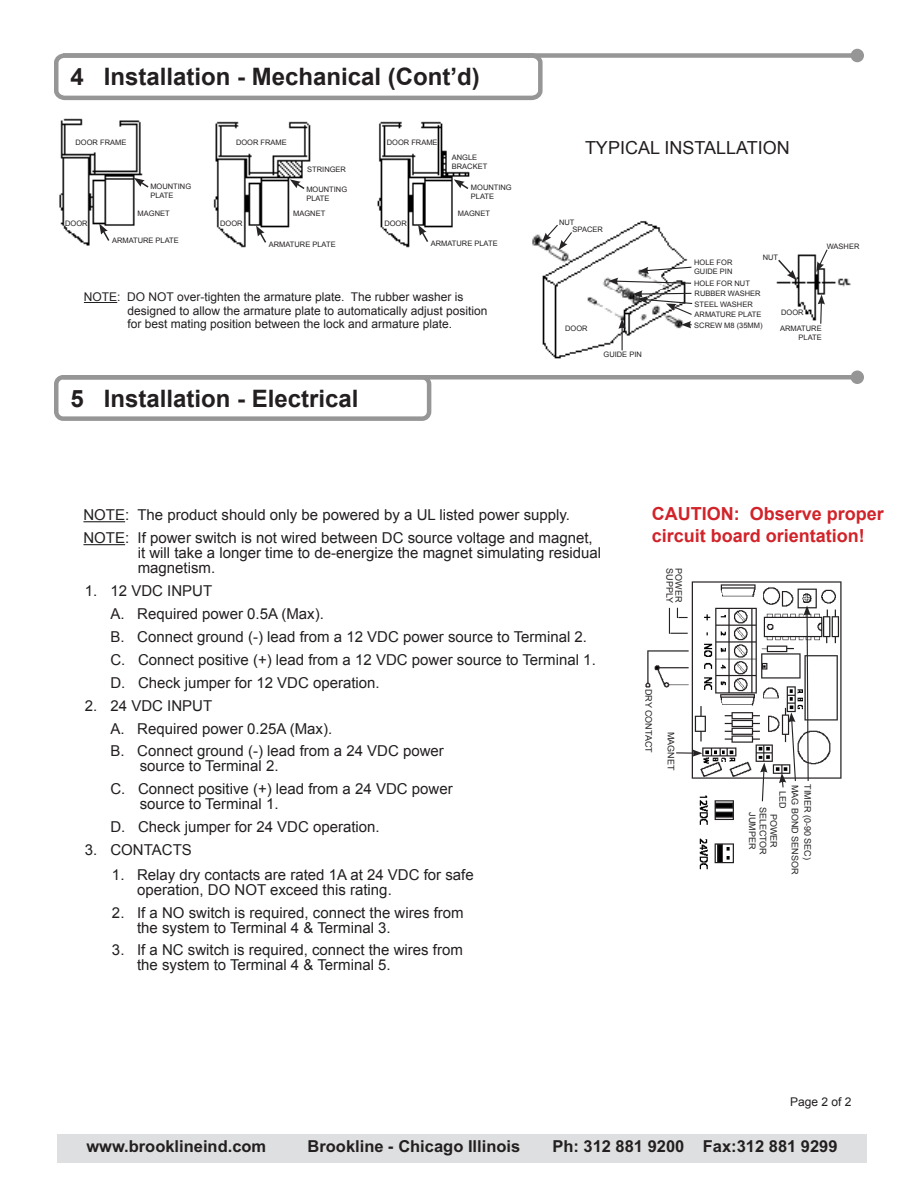
<style>
.page{position:relative;width:918px;height:1188px;background:#fff}
.page>*{position:absolute;margin:0;border:0;box-sizing:border-box;transform-origin:0 0}
.t1{font:700 24px "Arial";color:#231f20}
.t2{font:700 18px/21.6px "Arial";color:#d1232a}
.t3{font:18px "Arial";color:#231f20}
.t4{font:700 16.5px "Arial";color:#231f20}
.t5{font:15px/23px "Arial";color:#231f20}
.t6{font:12px/13.5px "Arial";color:#231f20}
.t7{font:9px/10.8px "Arial";color:#231f20;text-align:center}
.t8{font:7.5px/9px "Arial";color:#231f20}
</style>
<div class="page">
<img style="left:645px;top:581px;width:197px;height:289px">
<hr style="left:83px;top:521px;width:42px;height:1px;background:#231f20">
<hr style="left:83px;top:544px;width:42px;height:1px;background:#231f20">
<div style="left:54px;top:375px;width:377px;height:46px;border:4px solid #969696;border-radius:7px"></div>
<svg style="left:63px;top:370px;width:801px;height:14px"></svg>
<svg style="left:54px;top:49px;width:810px;height:52px"></svg>
<svg style="left:803px;top:606px;width:8px;height:176px"></svg>
<svg style="left:779px;top:712px;width:18px;height:77px"></svg>
<svg style="left:760px;top:763px;width:7px;height:39px"></svg>
<svg style="left:676px;top:749px;width:26px;height:8px"></svg>
<svg style="left:669px;top:608px;width:19px;height:26px"></svg>
<img style="left:59px;top:118px;width:792px;height:241px">
<svg style="left:290px;top:179px;width:16px;height:12px"></svg>
<svg style="left:99px;top:224px;width:12px;height:19px"></svg>
<svg style="left:454px;top:179px;width:16px;height:12px"></svg>
<svg style="left:777px;top:258px;width:20px;height:22px"></svg>
<svg style="left:542px;top:223px;width:31px;height:27px"></svg>
<svg style="left:256px;top:225px;width:12px;height:19px"></svg>
<svg style="left:418px;top:225px;width:12px;height:19px"></svg>
<svg style="left:134px;top:178px;width:16px;height:11px"></svg>
<svg style="left:608px;top:266px;width:85px;height:84px"></svg>
<svg style="left:818px;top:294px;width:7px;height:31px"></svg>
<svg style="left:816px;top:248px;width:13px;height:24px"></svg>
<hr style="left:84px;top:302px;width:33px;height:1px;background:#231f20">
<div style="left:57px;top:1134px;width:810px;height:28px;background:#dedfe0"></div>
<h1 class="t1" style="left:70px;top:61px;width:411px">4 Installation - Mechanical (Cont’d)</h1>
<p class="t8" style="left:76px;top:138px;width:52px">DOOR FRAME</p>
<p class="t8" style="left:236px;top:138px;width:52px">DOOR FRAME</p>
<p class="t8" style="left:387px;top:138px;width:52px">DOOR FRAME</p>
<p class="t8" style="left:307px;top:165px;width:40px">STRINGER</p>
<p class="t8" style="left:452px;top:153px;width:37px">ANGLE<br>BRACKET</p>
<p class="t8" style="left:150px;top:182px;width:42px">MOUNTING<br>PLATE</p>
<p class="t8" style="left:306px;top:185px;width:42px">MOUNTING<br>PLATE</p>
<p class="t8" style="left:471px;top:183px;width:42px">MOUNTING<br>PLATE</p>
<p class="t8" style="left:138px;top:209px;width:34px">MAGNET</p>
<p class="t8" style="left:293px;top:209px;width:34px">MAGNET</p>
<p class="t8" style="left:458px;top:209px;width:34px">MAGNET</p>
<p class="t8" style="left:65px;top:219px;width:24px">DOOR</p>
<p class="t8" style="left:220px;top:219px;width:24px">DOOR</p>
<p class="t8" style="left:384px;top:219px;width:24px">DOOR</p>
<p class="t8" style="left:112px;top:236px;width:68px">ARMATURE PLATE</p>
<p class="t8" style="left:269px;top:240px;width:68px">ARMATURE PLATE</p>
<p class="t8" style="left:431px;top:239px;width:68px">ARMATURE PLATE</p>
<p class="t6" style="left:127px;top:290px;width:362px;text-indent:-44px">NOTE: DO NOT over-tighten the armature plate. The rubber washer is designed to allow the armature plate to automatically adjust position for best mating position between the lock and armature plate.</p>
<h1 class="t1" style="left:70px;top:382px;width:290px">5 Installation - Electrical</h1>
<p class="t3" style="left:585px;top:136px;width:206px">TYPICAL INSTALLATION</p>
<p class="t8" style="left:559px;top:218px;width:17px">NUT</p>
<p class="t8" style="left:573px;top:225px;width:32px">SPACER</p>
<p class="t8" style="left:565px;top:324px;width:24px">DOOR</p>
<p class="t8" style="left:604px;top:350px;width:40px">GUIDE PIN</p>
<p class="t8" style="left:827px;top:242px;width:34px">WASHER</p>
<p class="t8" style="left:763px;top:253px;width:17px">NUT</p>
<p class="t8" style="left:694px;top:258px;width:40px">HOLE FOR<br>GUIDE PIN</p>
<p class="t8" style="left:694px;top:278px;width:70px;line-height:10.6px">HOLE FOR NUT<br>RUBBER WASHER<br>STEEL WASHER<br>ARMATURE PLATE<br>SCREW M8 (35MM)</p>
<p class="t8" style="left:781px;top:308px;width:24px">DOOR</p>
<p class="t8" style="left:780px;top:324px;width:43px;text-align:right">ARMATURE<br>PLATE</p>
<p class="t5" style="left:83px;top:504px;width:511px">NOTE: The product should only be powered by a UL listed power supply.<br>NOTE: If power switch is not wired between DC source voltage and magnet,</p>
<p class="t5" style="left:138px;top:545px;width:465px;line-height:15px">it will take a longer time to de-energize the magnet simulating residual magnetism.</p>
<p class="t5" style="left:110px;top:579px;width:487px;text-indent:-26px">1. 12 VDC INPUT<br>A. Required power 0.5A (Max).<br>B. Connect ground (-) lead from a 12 VDC power source to Terminal 2.<br>C. Connect positive (+) lead from a 12 VDC power source to Terminal 1.<br>D. Check jumper for 12 VDC operation.</p>
<p class="t5" style="left:110px;top:694px;width:335px;text-indent:-26px">2. 24 VDC INPUT<br>A. Required power 0.25A (Max).<br>B. Connect ground (-) lead from a 24 VDC power</p>
<p class="t5" style="left:110px;top:755px;width:344px;text-indent:29px">source to Terminal 2.<br>C. Connect positive (+) lead from a 24 VDC power</p>
<p class="t5" style="left:110px;top:793px;width:271px;text-indent:29px">source to Terminal 1.<br>D. Check jumper for 24 VDC operation.</p>
<p class="t5" style="left:85px;top:839px;width:109px">3. CONTACTS</p>
<p class="t5" style="left:137px;top:867px;width:338px;line-height:15px;text-indent:-25px">1. Relay dry contacts are rated 1A at 24 VDC for safe operation, DO NOT exceed this rating.</p>
<p class="t5" style="left:137px;top:905px;width:328px;line-height:15px;text-indent:-25px">2. If a NO switch is required, connect the wires from the system to Terminal 4 &amp; Terminal 3.</p>
<p class="t5" style="left:137px;top:943px;width:327px;line-height:15px;text-indent:-25px">3. If a NC switch is required, connect the wires from the system to Terminal 4 &amp; Terminal 5.</p>
<p class="t2" style="left:652px;top:503px;width:234px">CAUTION: Observe proper circuit board orientation!</p>
<p class="t7" style="left:675px;top:568px;width:36px;rotate:90deg">SUPPLY</p>
<p class="t7" style="left:684px;top:568px;width:36px;rotate:90deg">POWER</p>
<p class="t7" style="left:654px;top:689px;width:66px;rotate:90deg">DRY CONTACT</p>
<p class="t7" style="left:676px;top:732px;width:40px;rotate:90deg">MAGNET</p>
<p class="t7" style="left:813px;top:784px;width:77px;rotate:90deg">TIMER (0-90 SEC)</p>
<p class="t7" style="left:788px;top:791px;width:19px;rotate:90deg">LED</p>
<p class="t7" style="left:800px;top:785px;width:91px;rotate:90deg">MAG BOND SENSOR</p>
<p class="t7" style="left:779px;top:807px;width:50px;rotate:90deg">POWER<br>SELECTOR<br>JUMPER</p>
<p class="t6" style="left:790px;top:1095px;width:63px">Page 2 of 2</p>
<p class="t4" style="left:86px;top:1137px;width:181px">www.brooklineind.com</p>
<p class="t4" style="left:308px;top:1137px;width:214px">Brookline - Chicago Illinois</p>
<p class="t4" style="left:552px;top:1137px;width:287px">Ph: 312 881 9200 Fax:312 881 9299</p>
</div>
